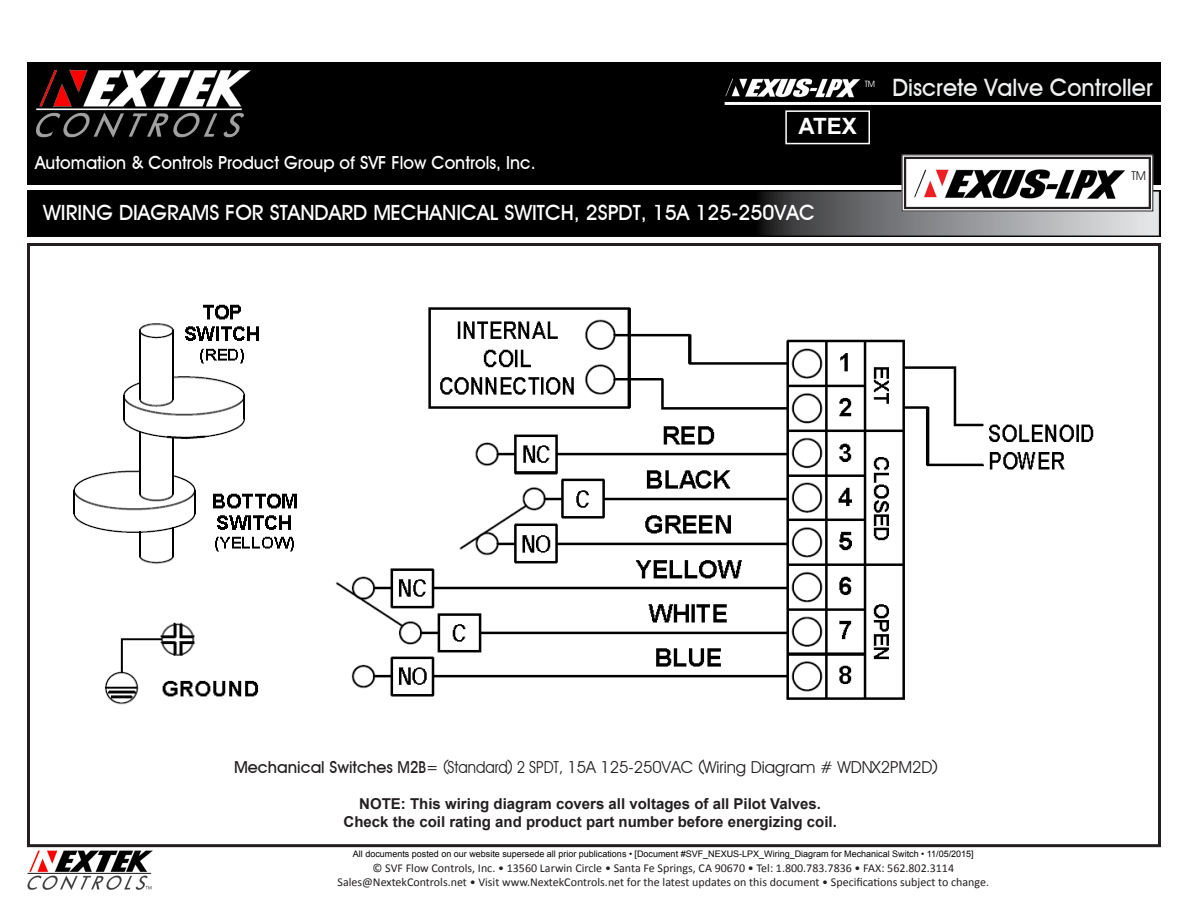
<style>
.page{position:relative;width:1188px;height:918px;background:#fff}
.page>*{position:absolute;margin:0;border:0;box-sizing:border-box;transform-origin:0 0}
.t1{font:700 24px "Decker";color:#f0f1f2}
.t2{font:700 22.5px "Arial";color:#fff}
.t3{font:700 21px "Decker";color:#fff}
.t4{font:700 18px "Decker";color:#fff}
.t5{font:16.5px "Decker";color:#231f20;scale:.9 1}
.t6{font:700 15px/18px "Arial";color:#231f20;text-align:center}
.t7{font:12.3px "Decker";color:#231f20}
.t8{font:12px "Calibri";color:#231f20}
.t9{font:9px "Arial";color:#000}
.t10{font:8.7px "Decker";color:#fff}
.s1{font-weight:700}
</style>
<div class="page">
<img style="left:336px;top:307px;width:758px;height:393px">
<img style="left:73px;top:304px;width:224px;height:260px">
<img style="left:105px;top:622px;width:154px;height:83px">
<div style="left:27px;top:63px;width:1134px;height:122px;background:#000"></div>
<hr style="left:725px;top:102px;width:436px;height:3px;background:#fbfdfe">
<img style="left:35px;top:68px;width:216px;height:71px">
<img style="left:725px;top:77px;width:137px;height:20px">
<div style="left:785px;top:110px;width:85px;height:34px;border:2px solid #fff"></div>
<img style="left:27px;top:190px;width:1134px;height:47px">
<svg style="left:901px;top:154px;width:253px;height:58px"></svg>
<div style="left:904px;top:157px;width:247px;height:52px;border:2px solid #231f20"></div>
<img style="left:913px;top:167px;width:214px;height:33px">
<div style="left:27px;top:243px;width:1134px;height:604px;border:3px solid #231f20"></div>
<div style="left:714px;top:381px;width:46px;height:25px;background:#fff"></div>
<div style="left:715px;top:329px;width:45px;height:33px;background:#fff"></div>
<img style="left:27px;top:850px;width:125px;height:40px">
<p class="t4" style="left:35px;top:151px;width:502px">Automation &amp; Controls Product Group of SVF Flow Controls, Inc.</p>
<p class="t10" style="left:865px;top:78px;width:12px">TM</p>
<p class="t1" style="left:892px;top:73px;width:262px">Discrete Valve Controller</p>
<p class="t2" style="left:799px;top:111px;width:60px">ATEX</p>
<p class="t7" style="left:1131px;top:168px;width:16px">TM</p>
<p class="t3" style="left:43px;top:199px;width:773px">WIRING DIAGRAMS FOR STANDARD MECHANICAL SWITCH, 2SPDT, 15A 125-250VAC</p>
<p class="t5" style="left:234px;top:757px;width:783px"><span class="s1">Mechanical Switches M2B=</span> (Standard) 2 SPDT, 15A 125-250VAC (Wiring Diagram # WDNX2PM2D)</p>
<p class="t6" style="left:344px;top:795px;width:495px">NOTE: This wiring diagram covers all voltages of all Pilot Valves.<br>Check the coil rating and product part number before energizing coil.</p>
<p class="t8" style="left:373px;top:860px;width:583px">© SVF Flow Controls, Inc. • 13560 Larwin Circle • Santa Fe Springs, CA 90670 • Tel: 1.800.783.7836 • FAX: 562.802.3114</p>
<p class="t8" style="left:338px;top:874px;width:653px">Sales@NextekControls.net • Visit www.NextekControls.net for the latest updates on this document • Specifications subject to change.</p>
<p class="t9" style="left:353px;top:848px;width:622px">All documents posted on our website supersede all prior publications • [Document #SVF_NEXUS-LPX_Wiring_Diagram for Mechanical Switch • 11/05/2015]</p>
</div>
